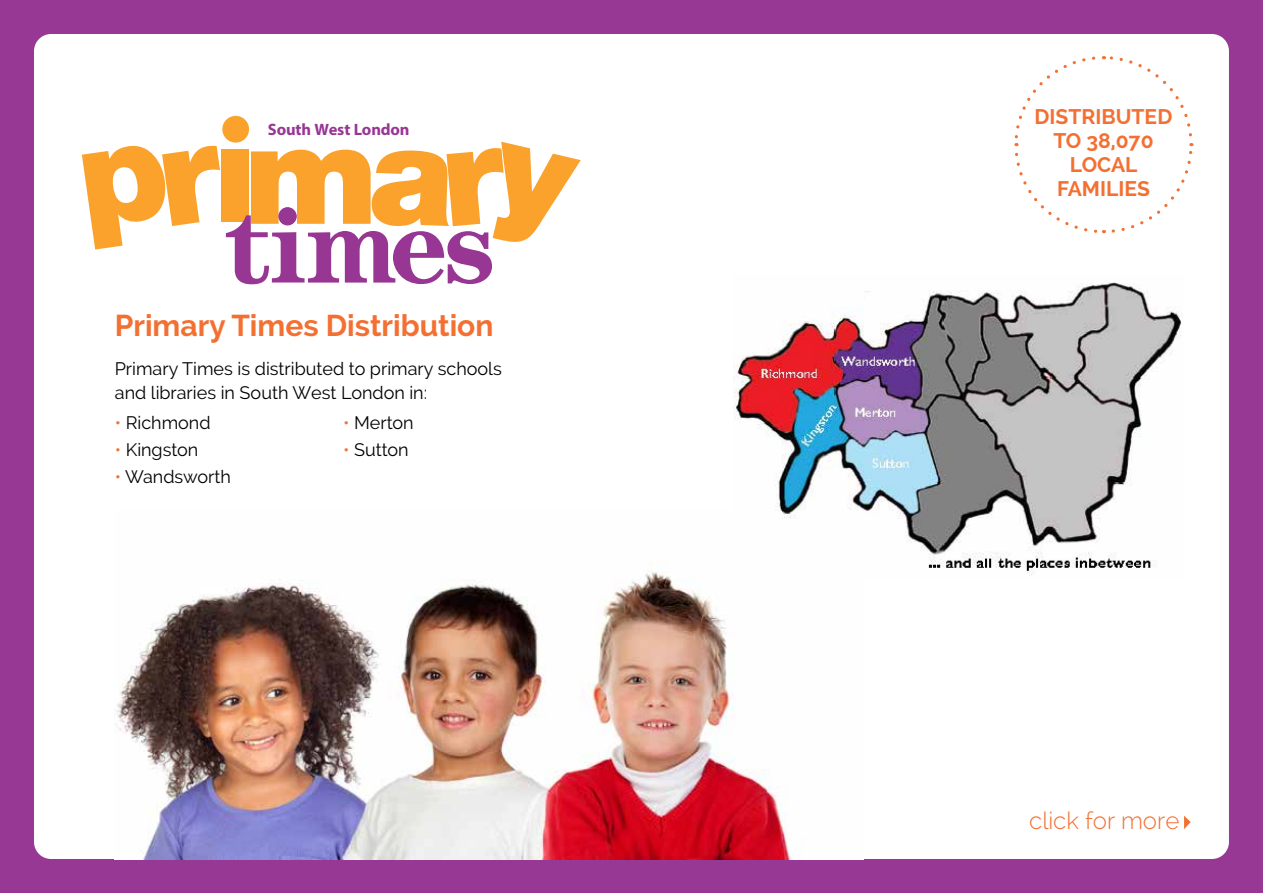
<style>
.page{position:relative;width:1263px;height:893px;background:#983895}
.page>*{position:absolute;margin:0;border:0;box-sizing:border-box;transform-origin:0 0}
.t1{font:700 30px "Raleway";color:#f37032}
.t2{font:300 24px "Raleway";color:#f37032}
.t3{font:700 21px/24px "Raleway";color:#f37032;text-align:center}
.t4{font:18px/24px "Raleway";color:#000}
.t5{font:700 16.5px "Myriad Pro";letter-spacing:-.01em;color:#983694}
.s1{color:#f37032}
</style>
<div class="page">
<div style="left:34px;top:34px;width:1195px;height:825px;background:#fff;border-radius:17px"></div>
<img style="left:115px;top:572px;width:748px;height:288px">
<svg style="left:1184px;top:816px;width:7px;height:13px"></svg>
<svg style="left:1014px;top:56px;width:180px;height:178px"></svg>
<img style="left:734px;top:282px;width:448px;height:295px">
<svg style="left:82px;top:115px;width:499px;height:169px"></svg>
<div style="left:278px;top:207px;width:19px;height:18px;background:#983694;border-radius:50%"></div>
<p class="t5" style="left:268px;top:119px;width:143px">South West London</p>
<h1 class="t1" style="left:115px;top:308px;width:380px">Primary Times Distribution</h1>
<p class="t4" style="left:115px;top:356px;width:388px">Primary Times is distributed to primary schools and libraries in South West London in:</p>
<p class="t4" style="left:115px;top:411px;width:97px"><span class="s1">•</span> Richmond</p>
<p class="t4" style="left:115px;top:438px;width:85px"><span class="s1">•</span> Kingston</p>
<p class="t4" style="left:115px;top:465px;width:118px"><span class="s1">•</span> Wandsworth</p>
<p class="t4" style="left:343px;top:411px;width:72px"><span class="s1">•</span> Merton</p>
<p class="t4" style="left:343px;top:438px;width:67px"><span class="s1">•</span> Sutton</p>
<p class="t3" style="left:1034px;top:104px;width:139px">DISTRIBUTED<br>TO 38,070<br>LOCAL<br>FAMILIES</p>
<h2 class="t2" style="left:1029px;top:807px;width:152px">click for more</h2>
</div>
